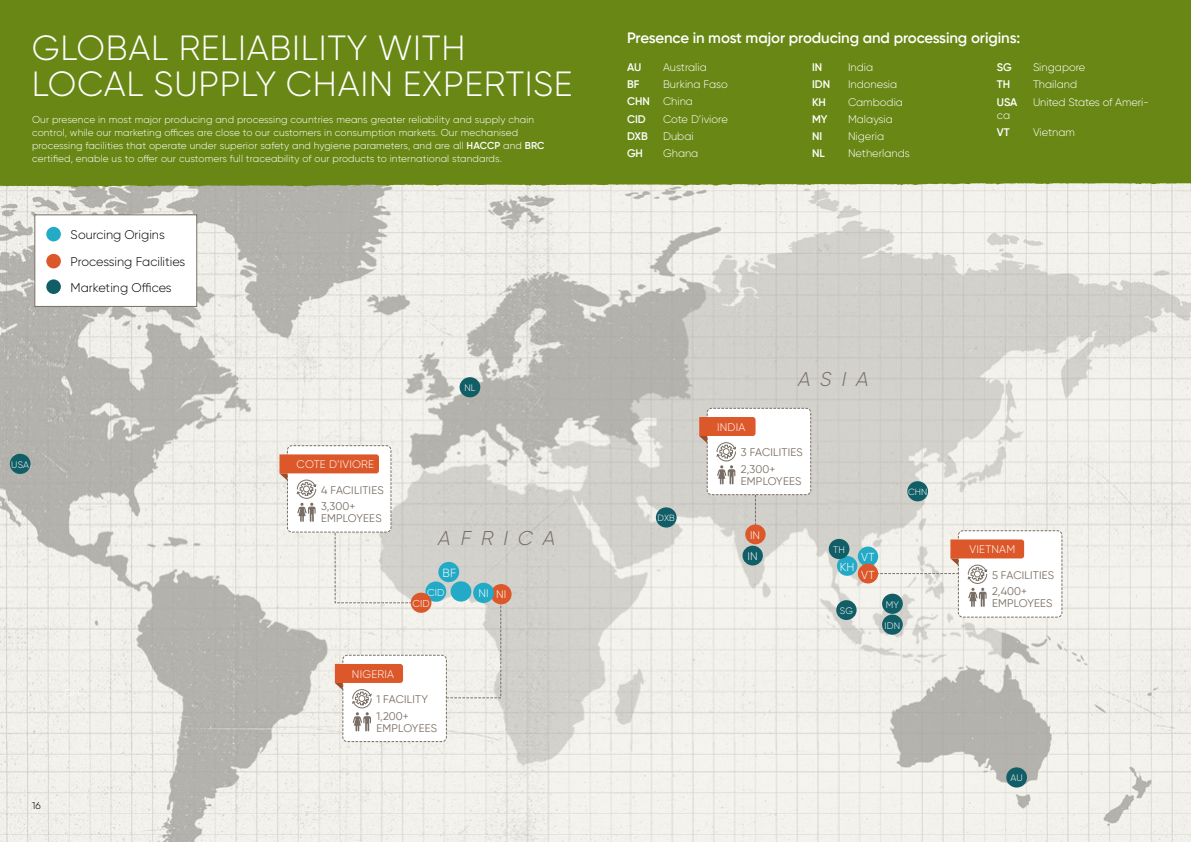
<style>
.page{position:relative;width:1191px;height:842px;background:#fff}
.page>*{position:absolute;margin:0;border:0;box-sizing:border-box;transform-origin:0 0}
.t1{font:300 35px/36px "Gilroy";letter-spacing:.02em;color:#fff}
.t2{font:italic 300 20px "Gilroy";color:#796e65}
.t3{font:600 15px "Gilroy";letter-spacing:-.005em;color:#fff}
.t4{font:300 12.6px/26.3px "Gilroy";color:#000}
.t5{font:300 11.8px "Gilroy";color:#fff}
.t6{font:300 11.6px/17.5px "Gilroy";color:#fff}
.t7{font:300 11px/17.3px "Gilroy";color:#fff}
.t8{font:11px/12px "Gilroy";letter-spacing:.02em;color:#796e65}
.t9{font:600 11px "Gilroy";color:#fff}
.t10{font:300 11px "Gilroy";letter-spacing:.02em;color:#fff}
.t11{font:300 10px/13px "Gilroy";letter-spacing:.01em;color:#fff}
.t12{font:300 10px "Gilroy";color:#000}
.t13{font:300 9.4px "Gilroy";letter-spacing:.01em;color:#fff}
.t14{font:300 9px "Gilroy";letter-spacing:.01em;color:#fff}
.s1{font-weight:600}
</style>
<div class="page">
<img style="left:0;top:186px;width:1191px;height:656px">
<div style="left:0;top:0;width:609px;height:187px;background:#698714"></div>
<div style="left:595px;top:0;width:596px;height:186px;background:#698714"></div>
<div style="left:656px;top:507px;width:20px;height:20px;background:#115e67;border-radius:50%"></div>
<div style="left:35px;top:215px;width:162px;height:92px;background:#fff;border:1px solid #796e65"></div>
<svg style="left:446px;top:594px;width:55px;height:105px;background:#e9e8e3"></svg>
<svg style="left:334px;top:532px;width:87px;height:71px;background:#e2e1dc"></svg>
<div style="left:46px;top:227px;width:15px;height:14px;background:#23aac6;border-radius:50%"></div>
<div style="left:46px;top:254px;width:15px;height:14px;background:#dc582a;border-radius:50%"></div>
<div style="left:46px;top:279px;width:15px;height:15px;background:#115e67;border-radius:50%"></div>
<svg style="left:755px;top:495px;width:1px;height:29px"></svg>
<div style="left:742px;top:546px;width:21px;height:19px;background:#115e67;border-radius:50%"></div>
<div style="left:745px;top:524px;width:20px;height:20px;background:#dc582a;border-radius:50%"></div>
<div style="left:858px;top:547px;width:20px;height:19px;background:#23aac6;border-radius:50%"></div>
<div style="left:858px;top:564px;width:20px;height:19px;background:#dc582a;border-radius:50%"></div>
<div style="left:837px;top:556px;width:20px;height:20px;background:#23aac6;border-radius:50%"></div>
<div style="left:836px;top:600px;width:20px;height:20px;background:#115e67;border-radius:50%"></div>
<div style="left:438px;top:562px;width:21px;height:20px;background:#23aac6;border-radius:50%"></div>
<div style="left:450px;top:581px;width:21px;height:21px;background:#23aac6;border-radius:50%"></div>
<div style="left:425px;top:581px;width:21px;height:21px;background:#23aac6;border-radius:50%"></div>
<div style="left:411px;top:593px;width:20px;height:20px;background:#dc582a;border-radius:50%"></div>
<div style="left:491px;top:584px;width:20px;height:20px;background:#dc582a;border-radius:50%"></div>
<div style="left:473px;top:583px;width:21px;height:20px;background:#23aac6;border-radius:50%"></div>
<div style="left:459px;top:377px;width:21px;height:20px;background:#115e67;border-radius:50%"></div>
<div style="left:10px;top:454px;width:21px;height:20px;background:#115e67;border-radius:50%"></div>
<div style="left:1006px;top:767px;width:21px;height:20px;background:#115e67;border-radius:50%"></div>
<div style="left:287px;top:446px;width:104px;height:86px;background:#fff;border-radius:4px"></div>
<div style="left:287px;top:445px;width:104px;height:87px;border:1px dashed #796e65;border-radius:4px"></div>
<div style="left:707px;top:408px;width:103px;height:87px;background:#fff;border-radius:4px"></div>
<div style="left:707px;top:408px;width:104px;height:87px;border:1px dashed #796e65;border-radius:4px"></div>
<div style="left:343px;top:655px;width:103px;height:87px;background:#fff;border-radius:4px"></div>
<div style="left:342px;top:655px;width:105px;height:87px;border:1px dashed #796e65;border-radius:4px"></div>
<div style="left:958px;top:531px;width:104px;height:86px;background:#fff;border-radius:4px"></div>
<div style="left:958px;top:530px;width:104px;height:87px;border:1px dashed #796e65;border-radius:4px"></div>
<svg style="left:279px;top:454px;width:100px;height:68px"></svg>
<svg style="left:699px;top:417px;width:56px;height:68px"></svg>
<svg style="left:335px;top:664px;width:68px;height:68px"></svg>
<svg style="left:874px;top:539px;width:150px;height:68px"></svg>
<div style="left:907px;top:481px;width:21px;height:20px;background:#115e67;border-radius:50%"></div>
<div style="left:882px;top:594px;width:20px;height:20px;background:#115e67;border-radius:50%"></div>
<div style="left:882px;top:614px;width:20px;height:21px;background:#115e67;border-radius:50%"></div>
<div style="left:828px;top:539px;width:21px;height:20px;background:#115e67;border-radius:50%"></div>
<h1 class="t1" style="left:32px;top:29px;width:542px">GLOBAL RELIABILITY WITH<br>LOCAL SUPPLY CHAIN EXPERTISE</h1>
<h3 class="t3" style="left:627px;top:29px;width:395px">Presence in most major producing and processing origins:</h3>
<p class="t9" style="left:627px;top:60px;width:16px">AU</p>
<p class="t7" style="left:663px;top:58px;width:45px">Australia</p>
<p class="t9" style="left:627px;top:77px;width:14px">BF</p>
<p class="t9" style="left:997px;top:60px;width:16px">SG</p>
<p class="t7" style="left:1033px;top:58px;width:54px">Singapore</p>
<p class="t9" style="left:997px;top:78px;width:15px">TH</p>
<p class="t7" style="left:1033px;top:76px;width:46px">Thailand</p>
<p class="t9" style="left:997px;top:95px;width:22px">USA</p>
<p class="t7" style="left:1033px;top:93px;width:118px">United States of Ameri-</p>
<p class="t7" style="left:997px;top:106px;width:15px">ca</p>
<p class="t9" style="left:997px;top:125px;width:14px">VT</p>
<p class="t7" style="left:1033px;top:123px;width:43px">Vietnam</p>
<p class="t9" style="left:812px;top:60px;width:12px">IN</p>
<p class="t7" style="left:848px;top:58px;width:27px">India</p>
<p class="t9" style="left:812px;top:77px;width:20px">IDN</p>
<p class="t7" style="left:848px;top:76px;width:51px">Indonesia</p>
<p class="t9" style="left:812px;top:95px;width:16px">KH</p>
<p class="t7" style="left:848px;top:93px;width:56px">Cambodia</p>
<p class="t9" style="left:812px;top:112px;width:17px">MY</p>
<p class="t7" style="left:848px;top:110px;width:46px">Malaysia</p>
<p class="t9" style="left:812px;top:129px;width:12px">NI</p>
<p class="t7" style="left:848px;top:128px;width:38px">Nigeria</p>
<p class="t9" style="left:812px;top:147px;width:14px">NL</p>
<p class="t7" style="left:848px;top:145px;width:63px">Netherlands</p>
<p class="t7" style="left:627px;top:76px;width:102px;text-indent:36px">Burkina Faso<br><span class="s1">CHN</span> China<br><span class="s1">CID</span></p>
<p class="t7" style="left:663px;top:110px;width:66px">Cote D’iviore</p>
<p class="t11" style="left:32px;top:112px;width:514px">Our presence in most major producing and processing countries means greater reliability and supply chain control, while our marketing offices are close to our customers in consumption markets. Our mechanised processing facilities that operate under superior safety and hygiene parameters, and are all <span class="s1">HACCP</span> and <span class="s1">BRC </span>certified, enable us to offer our customers full traceability of our products to international standards.</p>
<p class="t9" style="left:627px;top:129px;width:22px">DXB</p>
<p class="t7" style="left:663px;top:128px;width:32px">Dubai</p>
<p class="t9" style="left:627px;top:147px;width:18px">GH</p>
<p class="t7" style="left:663px;top:145px;width:37px">Ghana</p>
<p class="t4" style="left:71px;top:221px;width:116px">Sourcing Origins<br>Processing Facilities<br>Marketing Offices</p>
<p class="t13" style="left:11px;top:459px;width:19px">USA</p>
<p class="t12" style="left:32px;top:799px;width:10px">16</p>
<p class="t13" style="left:464px;top:382px;width:13px">NL</p>
<p class="t10" style="left:296px;top:457px;width:79px">COTE D’IVIORE</p>
<p class="t8" style="left:321px;top:484px;width:64px">4 FACILITIES</p>
<p class="t8" style="left:321px;top:500px;width:62px">3,300+<br>EMPLOYEES</p>
<h2 class="t2" style="left:437px;top:526px;width:123px">AFRICA</h2>
<p class="t5" style="left:442px;top:565px;width:15px">BF</p>
<p class="t11" style="left:412px;top:586px;width:33px;line-height:11.2px;text-indent:15px">CID<br>CID</p>
<p class="t7" style="left:478px;top:585px;width:29px">NI NI</p>
<p class="t10" style="left:352px;top:667px;width:44px">NIGERIA</p>
<p class="t8" style="left:376px;top:693px;width:53px">1 FACILITY</p>
<p class="t8" style="left:376px;top:709px;width:62px">1,200+<br>EMPLOYEES</p>
<p class="t14" style="left:657px;top:512px;width:19px">DXB</p>
<h2 class="t2" style="left:797px;top:367px;width:77px">ASIA</h2>
<p class="t7" style="left:717px;top:418px;width:30px">INDIA</p>
<p class="t8" style="left:741px;top:446px;width:64px">3 FACILITIES</p>
<p class="t8" style="left:741px;top:463px;width:62px">2,300+<br>EMPLOYEES</p>
<p class="t7" style="left:750px;top:526px;width:12px">IN</p>
<p class="t7" style="left:747px;top:547px;width:12px">IN</p>
<p class="t14" style="left:908px;top:486px;width:21px">CHN</p>
<p class="t13" style="left:833px;top:544px;width:13px">TH</p>
<p class="t6" style="left:861px;top:548px;width:15px">VT<br>VT</p>
<p class="t6" style="left:839px;top:558px;width:16px">KH</p>
<p class="t13" style="left:840px;top:605px;width:14px">SG</p>
<p class="t13" style="left:885px;top:599px;width:15px">MY</p>
<p class="t13" style="left:884px;top:620px;width:17px">IDN</p>
<p class="t10" style="left:969px;top:543px;width:47px">VIETNAM</p>
<p class="t8" style="left:992px;top:569px;width:64px">5 FACILITIES</p>
<p class="t8" style="left:992px;top:585px;width:62px">2,400+<br>EMPLOYEES</p>
<p class="t13" style="left:1010px;top:772px;width:14px">AU</p>
</div>
